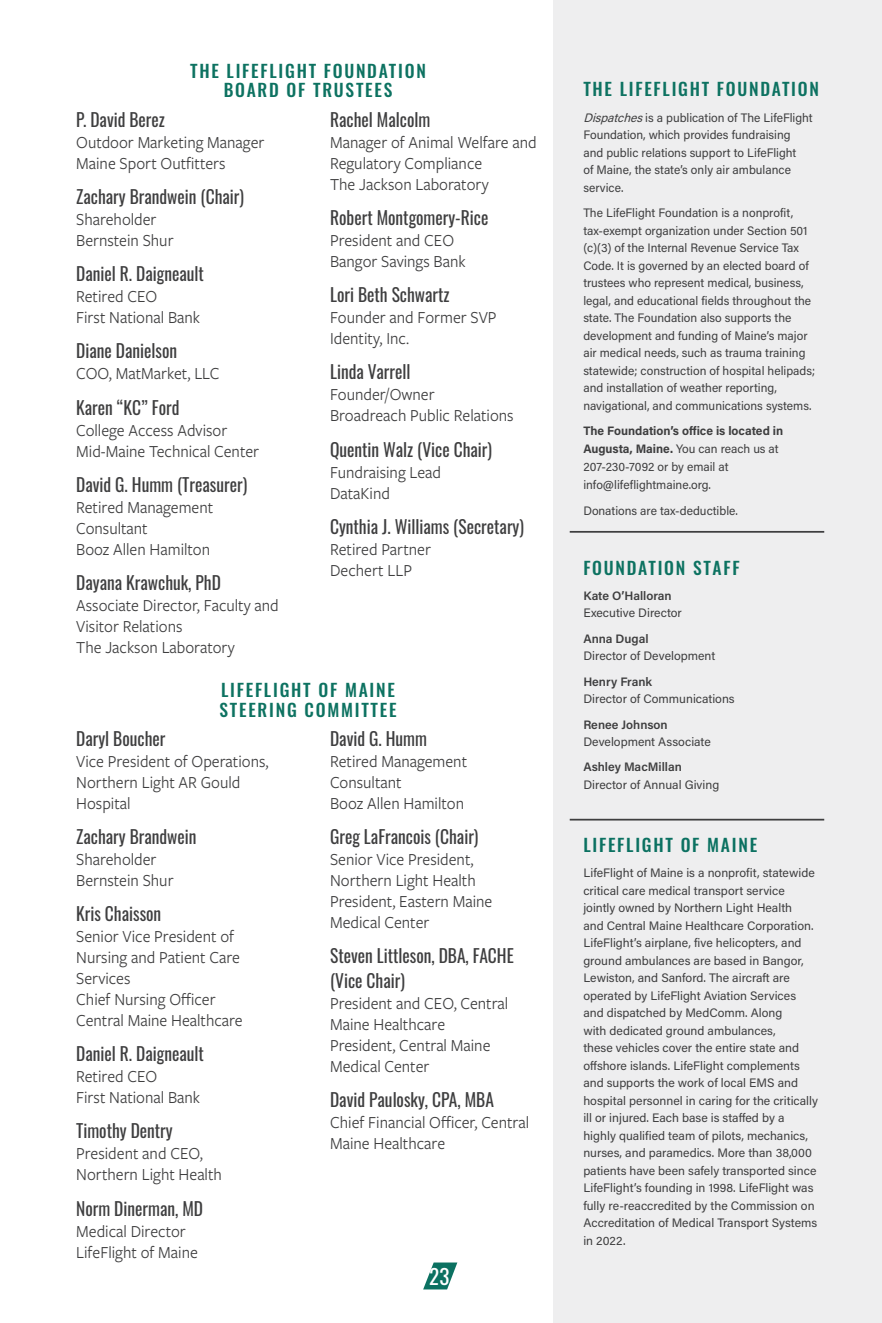
<style>
.page{position:relative;width:882px;height:1323px;background:#fff}
.page>*{position:absolute;margin:0;border:0;box-sizing:border-box;transform-origin:0 0}
.t1{font:21px "Oswald";color:#fff}
.t2{font:18.38px/24.5px "Oswald";color:#3e3e3f;scale:.95 1}
.t3{font:17.5px/21px "Freight Sans Pro";color:#3e3e3f;scale:.95 1}
.t4{font:500 17.5px/19.2px "Oswald";letter-spacing:.1em;color:#0d7261;text-align:center}
.t5{font:500 17.5px "Oswald";letter-spacing:.1em;color:#0b7161}
.t6{font:12.25px/17.5px "Acumin Pro";color:#3e3e3f}
.t7{font:600 12.25px "Acumin Pro";color:#3e3e3f}
.s1{font-style:italic}
.s2{font-weight:700}
</style>
<div class="page">
<div style="left:553px;top:0;width:329px;height:1323px;background:#eeeeef"></div>
<hr style="left:570px;top:819px;width:254px;height:2px;background:#3e3e3f">
<hr style="left:570px;top:531px;width:254px;height:2px;background:#3e3e3f">
<svg style="left:423px;top:1263px;width:34px;height:26px"></svg>
<h3 class="t4" style="left:190px;top:62px;width:237px">THE LIFEFLIGHT FOUNDATION<br>BOARD OF TRUSTEES</h3>
<h2 class="t2" style="left:76px;top:105px;width:95px">P. David Berez</h2>
<h3 class="t3" style="left:76px;top:131px;width:200px">Outdoor Marketing Manager<br>Maine Sport Outfitters</h3>
<h2 class="t2" style="left:76px;top:182px;width:178px">Zachary Brandwein (Chair)</h2>
<h3 class="t3" style="left:76px;top:208px;width:104px">Shareholder<br>Bernstein Shur</h3>
<h2 class="t2" style="left:76px;top:260px;width:136px">Daniel R. Daigneault</h2>
<h3 class="t3" style="left:76px;top:285px;width:132px">Retired CEO<br>First National Bank</h3>
<h2 class="t2" style="left:76px;top:337px;width:108px">Diane Danielson</h2>
<h3 class="t3" style="left:76px;top:362px;width:152px">COO, MatMarket, LLC</h3>
<h2 class="t2" style="left:76px;top:393px;width:110px">Karen “KC” Ford</h2>
<h3 class="t3" style="left:76px;top:419px;width:194px">College Access Advisor<br>Mid-Maine Technical Center</h3>
<h2 class="t2" style="left:76px;top:470px;width:182px">David G. Humm (Treasurer)</h2>
<h3 class="t3" style="left:76px;top:496px;width:146px">Retired Management<br>Consultant<br>Booz Allen Hamilton</h3>
<h2 class="t2" style="left:76px;top:568px;width:154px">Dayana Krawchuk, PhD</h2>
<h3 class="t3" style="left:76px;top:594px;width:215px">Associate Director, Faculty and<br>Visitor Relations<br>The Jackson Laboratory</h3>
<h2 class="t2" style="left:330px;top:105px;width:107px">Rachel Malcolm</h2>
<h3 class="t3" style="left:330px;top:131px;width:219px">Manager of Animal Welfare and<br>Regulatory Compliance<br>The Jackson Laboratory</h3>
<h2 class="t2" style="left:330px;top:203px;width:168px">Robert Montgomery-Rice</h2>
<h3 class="t3" style="left:330px;top:229px;width:144px">President and CEO<br>Bangor Savings Bank</h3>
<h2 class="t2" style="left:330px;top:281px;width:127px">Lori Beth Schwartz</h2>
<h3 class="t3" style="left:330px;top:306px;width:177px">Founder and Former SVP<br>Identity, Inc.</h3>
<h2 class="t2" style="left:330px;top:358px;width:86px">Linda Varrell</h2>
<h3 class="t3" style="left:330px;top:383px;width:195px">Founder/Owner<br>Broadreach Public Relations</h3>
<h2 class="t2" style="left:330px;top:435px;width:172px">Quentin Walz (Vice Chair)</h2>
<h3 class="t3" style="left:330px;top:461px;width:118px">Fundraising Lead<br>DataKind</h3>
<h2 class="t2" style="left:330px;top:512px;width:206px">Cynthia J. Williams (Secretary)</h2>
<h3 class="t3" style="left:330px;top:538px;width:108px">Retired Partner<br>Dechert LLP</h3>
<h3 class="t4" style="left:220px;top:682px;width:179px;text-align:left">LIFEFLIGHT OF MAINE<br>STEERING COMMITTEE</h3>
<h2 class="t2" style="left:76px;top:724px;width:95px">Daryl Boucher</h2>
<h3 class="t3" style="left:76px;top:750px;width:204px">Vice President of Operations,<br>Northern Light AR Gould<br>Hospital</h3>
<h2 class="t2" style="left:76px;top:822px;width:128px">Zachary Brandwein</h2>
<h3 class="t3" style="left:76px;top:848px;width:104px">Shareholder<br>Bernstein Shur</h3>
<h2 class="t2" style="left:76px;top:900px;width:91px">Kris Chaisson</h2>
<h3 class="t3" style="left:76px;top:925px;width:177px">Senior Vice President of<br>Nursing and Patient Care<br>Services<br>Chief Nursing Officer<br>Central Maine Healthcare</h3>
<h2 class="t2" style="left:76px;top:1040px;width:136px">Daniel R. Daigneault</h2>
<h3 class="t3" style="left:76px;top:1065px;width:132px">Retired CEO<br>First National Bank</h3>
<h2 class="t2" style="left:76px;top:1117px;width:103px">Timothy Dentry</h2>
<h3 class="t3" style="left:76px;top:1143px;width:155px">President and CEO,<br>Northern Light Health</h3>
<h2 class="t2" style="left:76px;top:1194px;width:135px">Norm Dinerman, MD</h2>
<h3 class="t3" style="left:76px;top:1220px;width:130px">Medical Director<br>LifeFlight of Maine</h3>
<h2 class="t2" style="left:330px;top:724px;width:103px">David G. Humm</h2>
<h3 class="t3" style="left:330px;top:750px;width:146px">Retired Management<br>Consultant<br>Booz Allen Hamilton</h3>
<h2 class="t2" style="left:330px;top:822px;width:158px">Greg LaFrancois (Chair)</h2>
<h3 class="t3" style="left:330px;top:848px;width:172px">Senior Vice President,<br>Northern Light Health<br>President, Eastern Maine<br>Medical Center</h3>
<h2 class="t2" style="left:330px;top:942px;width:195px">Steven Littleson, DBA, FACHE (Vice Chair)</h2>
<h3 class="t3" style="left:330px;top:992px;width:189px">President and CEO, Central<br>Maine Healthcare<br>President, Central Maine<br>Medical Center</h3>
<h2 class="t2" style="left:330px;top:1085px;width:174px">David Paulosky, CPA, MBA</h2>
<h3 class="t3" style="left:330px;top:1111px;width:211px">Chief Financial Officer, Central<br>Maine Healthcare</h3>
<h1 class="t1" style="left:429px;top:1258px;width:22px">23</h1>
<h3 class="t4" style="left:583px;top:81px;width:237px">THE LIFEFLIGHT FOUNDATION</h3>
<p class="t6" style="left:583px;top:108px;width:231px"><span class="s1">Dispatches</span>is a publication of The LifeFlight Foundation, which provides fundraising and public relations support to LifeFlight<br>of Maine, the state’s only air ambulance service.</p>
<p class="t6" style="left:583px;top:204px;width:233px">The LifeFlight Foundation is a nonprofit, tax-exempt organization under Section 501 (c)(3) of the Internal Revenue Service Tax Code. It is governed by an elected board of trustees who represent medical, business, legal, and educational fields throughout the state. The Foundation also supports the development and funding of Maine’s major air medical needs, such as trauma training statewide; construction of hospital helipads; and installation of weather reporting, navigational, and communications systems.</p>
<p class="t6" style="left:583px;top:421px;width:201px;line-height:18px"><span class="s2">The Foundation’s office is located in<br>Augusta, Maine.</span> You can reach us at<br>207-230-7092 or by email at info@lifeflightmaine.org.</p>
<p class="t6" style="left:583px;top:501px;width:156px">Donations are tax-deductible.</p>
<h3 class="t4" style="left:583px;top:559px;width:158px">FOUNDATION STAFF</h3>
<p class="t7" style="left:583px;top:587px;width:90px">Kate O’Halloran</p>
<p class="t6" style="left:583px;top:604px;width:100px">Executive Director</p>
<p class="t7" style="left:583px;top:630px;width:67px">Anna Dugal</p>
<p class="t6" style="left:583px;top:647px;width:134px">Director of Development</p>
<p class="t7" style="left:583px;top:673px;width:70px">Henry Frank</p>
<p class="t6" style="left:583px;top:690px;width:153px">Director of Communications</p>
<p class="t7" style="left:583px;top:716px;width:86px">Renee Johnson</p>
<p class="t6" style="left:583px;top:733px;width:129px">Development Associate</p>
<p class="t7" style="left:583px;top:759px;width:100px">Ashley MacMillan</p>
<p class="t6" style="left:583px;top:775px;width:138px">Director of Annual Giving</p>
<h3 class="t5" style="left:583px;top:836px;width:175px">LIFEFLIGHT OF MAINE</h3>
<p class="t6" style="left:583px;top:864px;width:236px">LifeFlight of Maine is a nonprofit, statewide critical care medical transport service jointly owned by Northern Light Health<br>and Central Maine Healthcare Corporation.<br>LifeFlight’s airplane, five helicopters, and ground ambulances are based in Bangor, Lewiston, and Sanford. The aircraft are operated by LifeFlight Aviation Services and dispatched by MedComm. Along<br>with dedicated ground ambulances,<br>these vehicles cover the entire state and offshore islands. LifeFlight complements and supports the work of local EMS and hospital personnel in caring for the critically ill or injured. Each base is staffed by a highly qualified team of pilots, mechanics, nurses, and paramedics. More than 38,000 patients have been safely transported since LifeFlight’s founding in 1998. LifeFlight was fully re-reaccredited by the Commission on Accreditation of Medical Transport Systems in 2022.</p>
</div>
